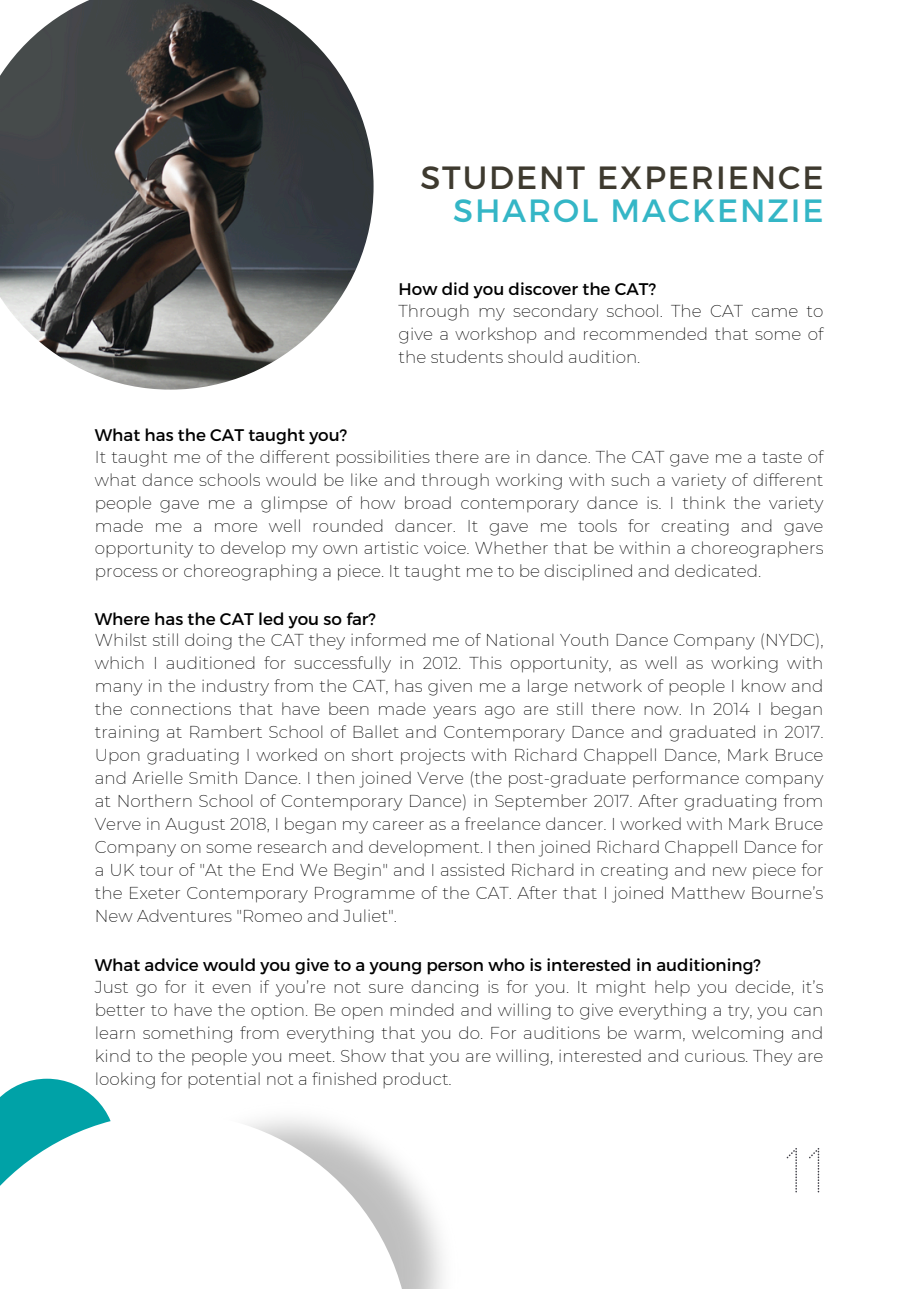
<style>
.page{position:relative;width:918px;height:1289px;background:#fff}
.page>*{position:absolute;margin:0;border:0;box-sizing:border-box;transform-origin:0 0}
.t1{font:32.1px/33.3px "Montserrat";letter-spacing:.06em;color:#3e3a2f;text-align:right}
.t2{font:200 16.8px/23px "Montserrat";color:#000;text-align:justify}
.t3{font:16.8px "Montserrat";color:#000}
.s1{color:#34b6c6}
</style>
<div class="page">
<img style="left:0;top:0;width:374px;height:389px">
<svg style="left:0;top:1078px;width:106px;height:34px"></svg>
<svg style="left:0;top:1112px;width:410px;height:176px"></svg>
<svg style="left:809px;top:1148px;width:10px;height:44px"></svg>
<svg style="left:787px;top:1148px;width:10px;height:44px"></svg>
<p class="t1" style="left:420px;top:159px;width:405px">STUDENT EXPERIENCE<br><span class="s1">SHAROL MACKENZIE</span></p>
<p class="t3" style="left:399px;top:278px;width:259px">How did you discover the CAT?</p>
<p class="t2" style="left:399px;top:299px;width:426px">Through my secondary school. The CAT came to give a workshop and recommended that some of the students should audition.</p>
<h1 class="t3" style="left:95px;top:424px;width:254px">What has the CAT taught you?</h1>
<p class="t2" style="left:95px;top:445px;width:730px">It taught me of the different possibilities there are in dance. The CAT gave me a taste of what dance schools would be like and through working with such a variety of different people gave me a glimpse of how broad contemporary dance is. I think the variety made me a more well rounded dancer. It gave me tools for creating and gave opportunity to develop my own artistic voice. Whether that be within a choreographers process or choreographing a piece. It taught me to be disciplined and dedicated.</p>
<p class="t3" style="left:95px;top:607px;width:283px">Where has the CAT led you so far?</p>
<p class="t2" style="left:95px;top:628px;width:730px">Whilst still doing the CAT they informed me of National Youth Dance Company (NYDC), which I auditioned for successfully in 2012. This opportunity, as well as working with many in the industry from the CAT, has given me a large network of people I know and the connections that have been made years ago are still there now. In 2014 I began training at Rambert School of Ballet and Contemporary Dance and graduated in 2017.<br>Upon graduating I worked on short projects with Richard Chappell Dance, Mark Bruce and Arielle Smith Dance. I then joined Verve (the post-graduate performance company at Northern School of Contemporary Dance) in September 2017. After graduating from Verve in August 2018, I began my career as a freelance dancer. I worked with Mark Bruce Company on some research and development. I then joined Richard Chappell Dance for a UK tour of "At the End We Begin" and I assisted Richard in creating and new piece for the Exeter Contemporary Programme of the CAT. After that I joined Matthew Bourne’s New Adventures "Romeo and Juliet".</p>
<p class="t3" style="left:95px;top:954px;width:668px">What advice would you give to a young person who is interested in auditioning?</p>
<p class="t2" style="left:95px;top:975px;width:730px">Just go for it even if you’re not sure dancing is for you. It might help you decide, it’s better to have the option. Be open minded and willing to give everything a try, you can learn something from everything that you do. For auditions be warm, welcoming and kind to the people you meet. Show that you are willing, interested and curious. They are looking for potential not a finished product.</p>
</div>
